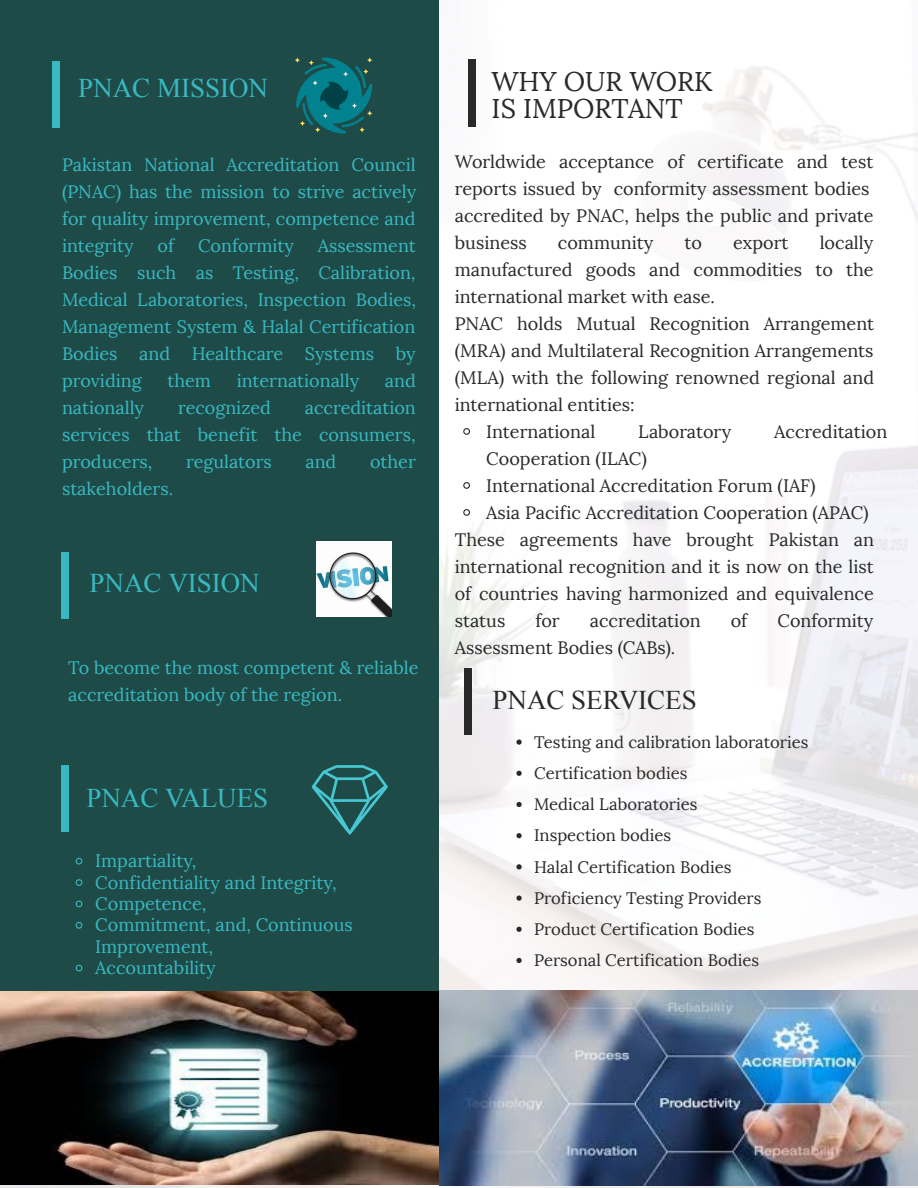
<style>
.page{position:relative;width:918px;height:1188px;background:#fff}
.page>*{position:absolute;margin:0;border:0;box-sizing:border-box;transform-origin:0 0}
.t1{font:27px "Times New Roman";color:#38b9c2}
.t2{font:27px/27px "Lora";color:#292929}
.t3{font:27px "Times New Roman";color:#292929}
.t4{font:18px/27px "Lora";color:#292929}
.t5{font:18px/27px "Lora";color:#38b9c2;text-align:justify}
.t6{font:16.65px/31.2px "Lora";color:#292929}
</style>
<div class="page">
<img style="left:0;top:66px;width:918px;height:1122px">
<div style="left:0;top:0;width:439px;height:1184px;background:#1e4b48"></div>
<div style="left:468px;top:59px;width:8px;height:68px;background:#292929"></div>
<svg style="left:516px;top:740px;width:6px;height:5px"></svg>
<svg style="left:516px;top:771px;width:6px;height:5px"></svg>
<svg style="left:516px;top:802px;width:6px;height:5px"></svg>
<svg style="left:516px;top:833px;width:6px;height:5px"></svg>
<svg style="left:516px;top:864px;width:6px;height:5px"></svg>
<svg style="left:516px;top:895px;width:6px;height:6px"></svg>
<svg style="left:516px;top:927px;width:6px;height:5px"></svg>
<svg style="left:516px;top:958px;width:6px;height:5px"></svg>
<img style="left:0;top:992px;width:440px;height:193px">
<img style="left:440px;top:990px;width:478px;height:196px">
<div style="left:61px;top:552px;width:8px;height:67px;background:#38b9c2"></div>
<div style="left:52px;top:61px;width:8px;height:66px;background:#38b9c2"></div>
<svg style="left:75px;top:857px;width:8px;height:8px"></svg>
<svg style="left:75px;top:879px;width:8px;height:7px"></svg>
<svg style="left:75px;top:900px;width:8px;height:8px"></svg>
<svg style="left:75px;top:922px;width:8px;height:7px"></svg>
<svg style="left:75px;top:964px;width:8px;height:8px"></svg>
<div style="left:62px;top:765px;width:7px;height:66px;background:#38b9c2"></div>
<svg style="left:462px;top:427px;width:9px;height:9px"></svg>
<svg style="left:462px;top:481px;width:9px;height:9px"></svg>
<svg style="left:462px;top:508px;width:9px;height:9px"></svg>
<svg style="left:295px;top:58px;width:77px;height:76px"></svg>
<svg style="left:312px;top:765px;width:76px;height:70px"></svg>
<img style="left:317px;top:541px;width:74px;height:75px">
<div style="left:464px;top:668px;width:8px;height:66px;background:#292929"></div>
<h1 class="t1" style="left:78px;top:70px;width:191px">PNAC MISSION</h1>
<p class="t5" style="left:62px;top:151px;width:356px">Pakistan National Accreditation Council (PNAC) has the mission to strive actively for quality improvement, competence and integrity</p>
<p class="t5" style="left:158px;top:232px;width:18px">of</p>
<p class="t5" style="left:198px;top:232px;width:97px">Conformity</p>
<p class="t5" style="left:62px;top:232px;width:356px;text-indent:256px">Assessment Bodies such as Testing, Calibration, Medical Laboratories, Inspection Bodies, Management System &amp; Halal Certification Bodies and Healthcare Systems by providing</p>
<p class="t5" style="left:167px;top:367px;width:45px">them</p>
<p class="t5" style="left:237px;top:367px;width:124px">internationally</p>
<p class="t5" style="left:385px;top:367px;width:32px">and</p>
<p class="t5" style="left:62px;top:394px;width:355px;text-indent:243px">accreditation services that benefit the consumers, producers,</p>
<p class="t5" style="left:62px;top:394px;width:84px">nationally</p>
<p class="t5" style="left:178px;top:394px;width:94px">recognized</p>
<p class="t5" style="left:186px;top:448px;width:87px">regulators</p>
<p class="t5" style="left:305px;top:448px;width:32px">and</p>
<p class="t5" style="left:370px;top:448px;width:47px">other</p>
<p class="t5" style="left:62px;top:475px;width:113px">stakeholders.</p>
<h1 class="t1" style="left:90px;top:565px;width:172px">PNAC VISION</h1>
<p class="t5" style="left:68px;top:654px;width:352px">To become the most competent &amp; reliable accreditation body of the region.</p>
<h1 class="t1" style="left:86px;top:780px;width:183px">PNAC VALUES</h1>
<p class="t5" style="left:95px;top:851px;width:259px;line-height:21.5px;text-align:left">Impartiality,<br>Confidentiality and Integrity,<br>Competence,<br>Commitment, and, Continuous<br>Improvement,<br>Accountability</p>
<h1 class="t2" style="left:492px;top:69px;width:222px">WHY OUR WORK<br>IS IMPORTANT</h1>
<p class="t4" style="left:455px;top:148px;width:420px">Worldwide acceptance of certificate and test reports issued by conformity assessment bodies accredited by PNAC, helps the public and private business</p>
<p class="t4" style="left:455px;top:229px;width:421px;text-indent:365px">locally manufactured goods and commodities to the international market with ease.<br>PNAC holds Mutual Recognition Arrangement (MRA) and Multilateral Recognition Arrangements (MLA) with the following renowned regional and international entities:</p>
<p class="t4" style="left:558px;top:229px;width:97px">community</p>
<p class="t4" style="left:685px;top:229px;width:19px">to</p>
<p class="t4" style="left:733px;top:229px;width:57px">export</p>
<p class="t4" style="left:486px;top:418px;width:110px">International</p>
<p class="t4" style="left:638px;top:418px;width:95px">Laboratory</p>
<p class="t4" style="left:774px;top:418px;width:115px">Accreditation</p>
<p class="t4" style="left:486px;top:445px;width:384px">Cooperation (ILAC)<br>International Accreditation Forum (IAF)<br>Asia Pacific Accreditation Cooperation (APAC)</p>
<p class="t4" style="left:455px;top:526px;width:421px;text-align:justify">These agreements have brought Pakistan an international recognition and it is now on the list of countries having harmonized and equivalence status</p>
<p class="t4" style="left:535px;top:607px;width:26px">for</p>
<p class="t4" style="left:590px;top:607px;width:113px">accreditation</p>
<p class="t4" style="left:731px;top:607px;width:18px">of</p>
<p class="t4" style="left:777px;top:607px;width:97px">Conformity</p>
<p class="t4" style="left:455px;top:634px;width:222px">Assessment Bodies (CABs).</p>
<h1 class="t3" style="left:493px;top:682px;width:206px">PNAC SERVICES</h1>
<p class="t6" style="left:534px;top:727px;width:276px">Testing and calibration laboratories<br>Certification bodies<br>Medical Laboratories<br>Inspection bodies<br>Halal Certification Bodies<br>Proficiency Testing Providers<br>Product Certification Bodies<br>Personal Certification Bodies</p>
</div>
